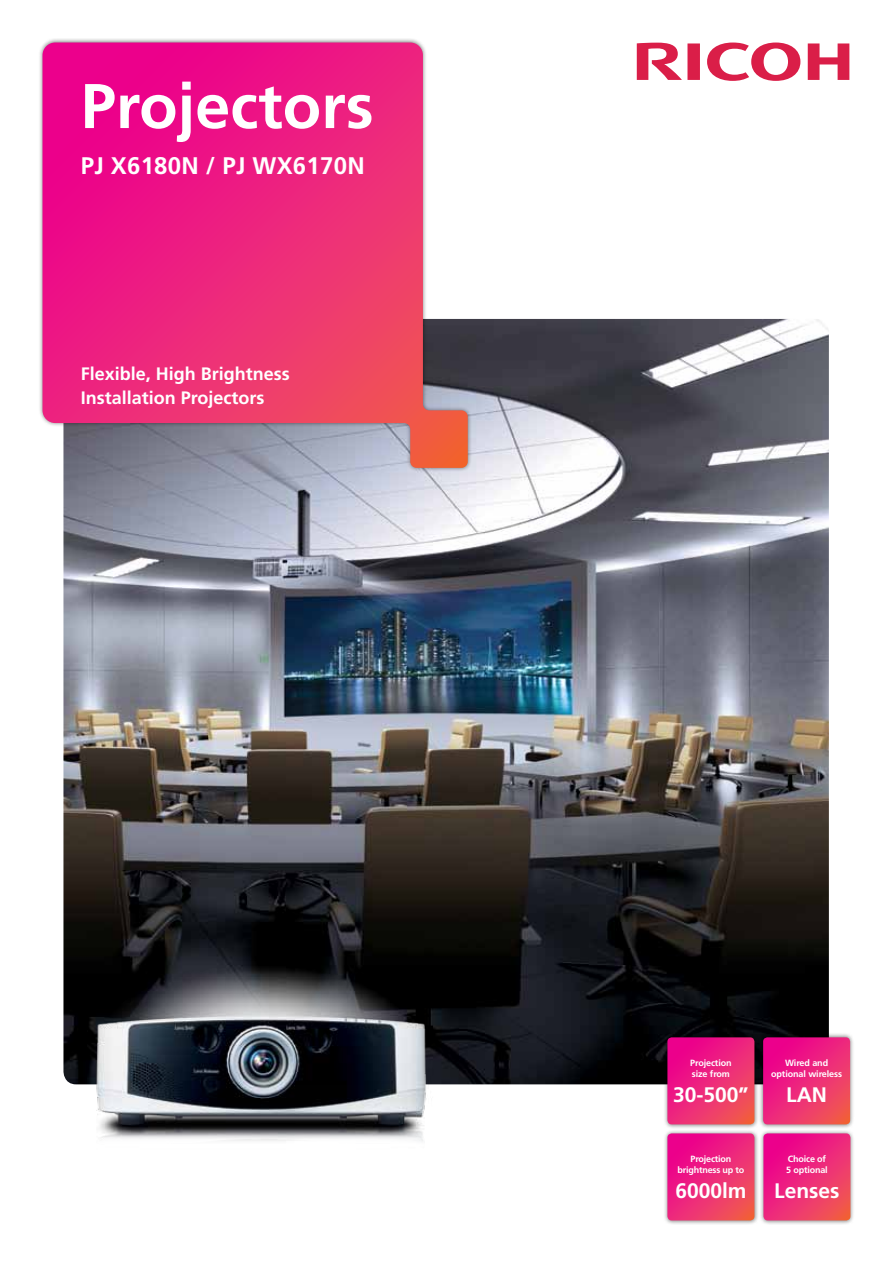
<style>
.page{position:relative;width:893px;height:1263px;background:#fff}
.page>*{position:absolute;margin:0;border:0;box-sizing:border-box;transform-origin:0 0}
.t1{font:700 63px "Frutiger";color:#fff}
.t2{font:700 24px "Frutiger";letter-spacing:.01em;color:#fff}
.t3{font:700 21px "Frutiger";color:#fff}
.t4{font:700 18px/24px "Frutiger";color:#fff}
.t5{font:700 9px/10.8px "Frutiger";letter-spacing:-.02em;color:#fff;text-align:center}
</style>
<div class="page">
<img style="left:63px;top:319px;width:766px;height:765px">
<div style="left:38px;top:38px;width:435px;height:435px;background:#000;opacity:.5"></div>
<svg style="left:43px;top:43px;width:425px;height:425px;background:#e23d87"></svg>
<img style="left:63px;top:927px;width:407px;height:215px">
<svg style="left:637px;top:43px;width:212px;height:38px"></svg>
<div style="left:663px;top:1129px;width:96px;height:96px;background:#000;opacity:.5"></div>
<svg style="left:667px;top:1133px;width:87px;height:87px;background:#ed2978"></svg>
<div style="left:759px;top:1129px;width:96px;height:96px;background:#000;opacity:.5"></div>
<svg style="left:763px;top:1133px;width:87px;height:87px;background:#ed2978"></svg>
<div style="left:758px;top:1033px;width:96px;height:96px;background:#000;opacity:.5"></div>
<svg style="left:763px;top:1037px;width:87px;height:87px;background:#ec2777"></svg>
<div style="left:663px;top:1033px;width:96px;height:96px;background:#000;opacity:.5"></div>
<svg style="left:667px;top:1037px;width:87px;height:87px;background:#eb2777"></svg>
<h1 class="t1" style="left:81px;top:69px;width:294px">Projectors</h1>
<h2 class="t2" style="left:81px;top:151px;width:285px">PJ X6180N / PJ WX6170N</h2>
<h3 class="t4" style="left:81px;top:362px;width:211px">Flexible, High Brightness<br>Installation Projectors</h3>
<p class="t5" style="left:690px;top:1058px;width:43px;text-align:left">Projection size from</p>
<h3 class="t3" style="left:673px;top:1082px;width:77px">30-500”</h3>
<p class="t5" style="left:677px;top:1154px;width:68px">Projection brightness up to</p>
<h3 class="t3" style="left:675px;top:1179px;width:73px">6000lm</h3>
<p class="t5" style="left:771px;top:1058px;width:72px">Wired and optional wireless</p>
<h3 class="t3" style="left:786px;top:1082px;width:42px">LAN</h3>
<p class="t5" style="left:786px;top:1154px;width:43px;text-align:left">Choice of<br>5 optional</p>
<h3 class="t3" style="left:774px;top:1179px;width:67px">Lenses</h3>
</div>
